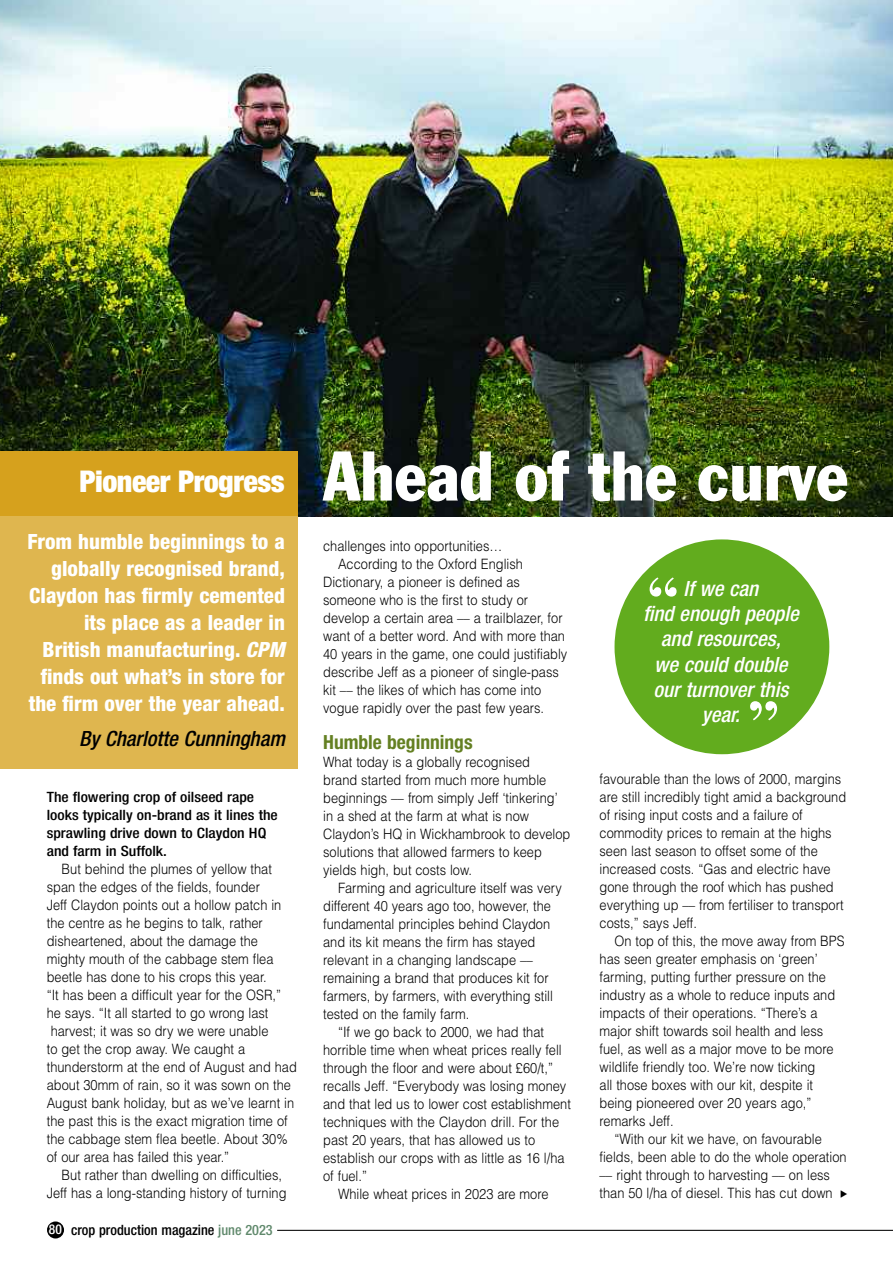
<style>
.page{position:relative;width:893px;height:1263px;background:#fff}
.page>*{position:absolute;margin:0;border:0;box-sizing:border-box;transform-origin:0 0}
.t1{font:condensed 69px "Franklin Gothic";color:#fff}
.t2{font:700 58.95px "Bodoni BT";color:#fff}
.t3{font:900 condensed 30px "Helvetica Neue";letter-spacing:-.015em;color:#fff}
.t4{font:800 condensed 21px/27px "Helvetica Neue";color:#fff;text-align:right}
.t5{font:italic 500 condensed 21px/25.2px "Helvetica Neue";color:#fff;text-align:center}
.t6{font:italic 500 condensed 21px "Helvetica Neue";color:#000}
.t7{font:700 condensed 19.5px "Helvetica Neue";color:#648022}
.t8{font:300 14.25px/18px "Helvetica";color:#000;scale:.9 1}
.t9{font:500 condensed 14.25px/18px "Helvetica Neue";color:#000;scale:1.1 1}
.t10{font:500 condensed 14.25px "Helvetica Neue";color:#000}
.s1{font-style:italic}
.s2{font-size:13.5px;color:#fff}
.s3{color:#60896c}
</style>
<div class="page">
<img style="left:0;top:0;width:893px;height:516px">
<div style="left:0;top:514px;width:298px;height:255px;background:#dfb64f"></div>
<div style="left:0;top:451px;width:298px;height:65px;background:#d6a11d"></div>
<div style="left:614px;top:539px;width:215px;height:215px;background:#62ac1e;border-radius:50%"></div>
<div style="left:47px;top:1221px;width:17px;height:17px;background:#000;border-radius:50%"></div>
<hr style="left:277px;top:1230px;width:616px;height:1px;background:#000">
<h3 class="t3" style="left:79px;top:470px;width:207px">Pioneer Progress</h3>
<h3 class="t4" style="left:27px;top:529px;width:259px">From humble beginnings to a globally recognised brand,<br>Claydon has firmly cemented its place as a leader in<br>British manufacturing. <span class="s1">CPM </span>finds out what’s in store for the firm over the year ahead.</h3>
<h3 class="t6" style="left:79px;top:731px;width:207px">By Charlotte Cunningham</h3>
<p class="t9" style="left:47px;top:789px;width:212px">The flowering crop of oilseed rape looks typically on-brand as it lines the sprawling drive down to Claydon HQ and farm in Suffolk.</p>
<p class="t8" style="left:47px;top:860px;width:279px;text-indent:15px">But behind the plumes of yellow that span the edges of the fields, founder<br>Jeff Claydon points out a hollow patch in the centre as he begins to talk, rather disheartened, about the damage the mighty mouth of the cabbage stem flea beetle has done to his crops this year.<br>“It has been a difficult year for the OSR,” he says. “It all started to go wrong last harvest; it was so dry we were unable<br>to get the crop away. We caught a thunderstorm at the end of August and had about 30mm of rain, so it was sown on the August bank holiday, but as we’ve learnt in the past this is the exact migration time of the cabbage stem flea beetle. About 30% of our area has failed this year.”</p>
<p class="t8" style="left:47px;top:1166px;width:268px;text-indent:15px">But rather than dwelling on difficulties,<br>Jeff has a long-standing history of turning</p>
<p class="t10" style="left:49px;top:1225px;width:225px"><span class="s2">80</span> crop production magazine <span class="s3">june 2023</span></p>
<h1 class="t1" style="left:323px;top:451px;width:526px">Ahead of the curve</h1>
<p class="t8" style="left:323px;top:537px;width:201px">challenges into opportunities…</p>
<p class="t8" style="left:338px;top:555px;width:207px">According to the Oxford English</p>
<p class="t8" style="left:323px;top:573px;width:220px">Dictionary, a pioneer is defined as</p>
<p class="t8" style="left:323px;top:591px;width:229px">someone who is the first to study or</p>
<p class="t8" style="left:323px;top:609px;width:268px">develop a certain area –– a trailblazer, for</p>
<p class="t8" style="left:323px;top:627px;width:270px">want of a better word. And with more than</p>
<p class="t8" style="left:323px;top:645px;width:273px">40 years in the game, one could justifiably</p>
<p class="t8" style="left:323px;top:663px;width:263px">describe Jeff as a pioneer of single-pass</p>
<p class="t8" style="left:323px;top:681px;width:244px">kit –– the likes of which has come into</p>
<p class="t8" style="left:323px;top:699px;width:247px">vogue rapidly over the past few years.</p>
<h3 class="t7" style="left:323px;top:735px;width:151px">Humble beginnings</h3>
<p class="t8" style="left:323px;top:753px;width:276px">What today is a globally recognised<br>brand started from much more humble beginnings –– from simply Jeff ‘tinkering’ in a shed at the farm at what is now Claydon’s HQ in Wickhambrook to develop solutions that allowed farmers to keep yields high, but costs low.</p>
<p class="t8" style="left:323px;top:879px;width:267px;text-indent:15px">Farming and agriculture itself was very different 40 years ago too, however, the fundamental principles behind Claydon and its kit means the firm has stayed relevant in a changing landscape –– remaining a brand that produces kit for farmers, by farmers, with everything still tested on the family farm.</p>
<p class="t8" style="left:338px;top:1023px;width:230px">“If we go back to 2000, we had that</p>
<p class="t8" style="left:323px;top:1041px;width:267px">horrible time when wheat prices really fell</p>
<p class="t8" style="left:323px;top:1059px;width:257px">through the floor and were about £60/t,”</p>
<p class="t8" style="left:323px;top:1077px;width:272px">recalls Jeff. “Everybody was losing money</p>
<p class="t8" style="left:323px;top:1095px;width:277px">and that led us to lower cost establishment</p>
<p class="t8" style="left:323px;top:1113px;width:264px">techniques with the Claydon drill. For the</p>
<p class="t8" style="left:323px;top:1131px;width:237px">past 20 years, that has allowed us to</p>
<p class="t8" style="left:323px;top:1149px;width:270px">establish our crops with as little as 16 l/ha</p>
<p class="t8" style="left:323px;top:1167px;width:50px">of fuel.”</p>
<p class="t8" style="left:338px;top:1185px;width:235px">While wheat prices in 2023 are more</p>
<h2 class="t2" style="left:646px;top:578px;width:35px">“</h2>
<h3 class="t5" style="left:643px;top:578px;width:157px">If we can<br>find enough people and resources,<br>we could double our turnover this year.</h3>
<h2 class="t2" style="left:746px;top:702px;width:35px">”</h2>
<p class="t8" style="left:600px;top:770px;width:276px">favourable than the lows of 2000, margins are still incredibly tight amid a background of rising input costs and a failure of commodity prices to remain at the highs seen last season to offset some of the increased costs. “Gas and electric have gone through the roof which has pushed everything up –– from fertiliser to transport costs,” says Jeff.</p>
<p class="t8" style="left:614px;top:932px;width:257px">On top of this, the move away from BPS</p>
<p class="t8" style="left:600px;top:950px;width:244px">has seen greater emphasis on ‘green’</p>
<p class="t8" style="left:600px;top:968px;width:253px">farming, putting further pressure on the</p>
<p class="t8" style="left:600px;top:986px;width:263px">industry as a whole to reduce inputs and</p>
<p class="t8" style="left:600px;top:1004px;width:244px">impacts of their operations. “There’s a</p>
<p class="t8" style="left:600px;top:1022px;width:250px">major shift towards soil health and less</p>
<p class="t8" style="left:600px;top:1040px;width:261px">fuel, as well as a major move to be more</p>
<p class="t8" style="left:600px;top:1058px;width:241px">wildlife friendly too. We’re now ticking</p>
<p class="t8" style="left:600px;top:1076px;width:239px">all those boxes with our kit, despite it</p>
<p class="t8" style="left:600px;top:1094px;width:237px">being pioneered over 20 years ago,”</p>
<p class="t8" style="left:600px;top:1112px;width:84px">remarks Jeff.</p>
<p class="t8" style="left:614px;top:1130px;width:232px">“With our kit we have, on favourable</p>
<p class="t8" style="left:600px;top:1148px;width:276px">fields, been able to do the whole operation</p>
<p class="t8" style="left:600px;top:1166px;width:257px">–– right through to harvesting –– on less</p>
<p class="t8" style="left:600px;top:1184px;width:261px">than 50 l/ha of diesel. This has cut down</p>
</div>
